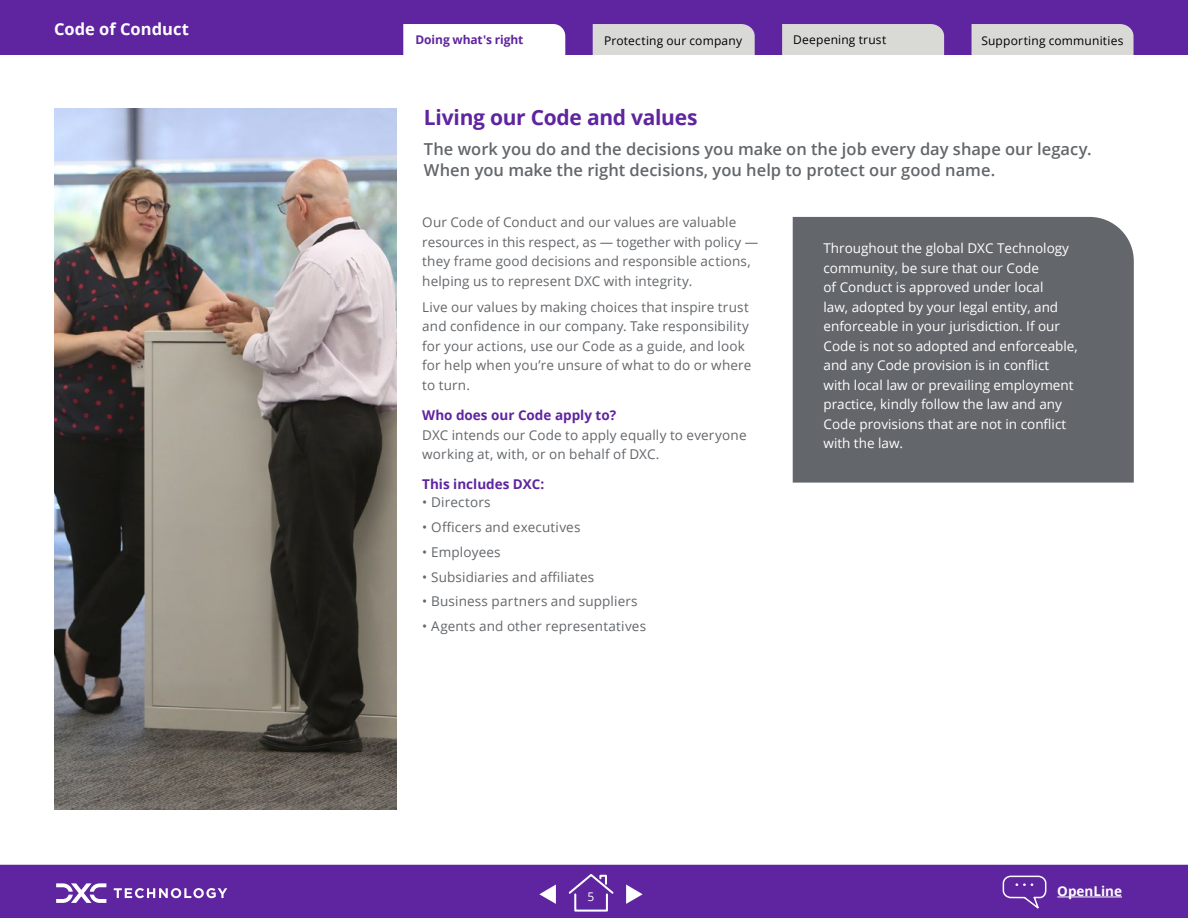
<style>
.page{position:relative;width:1188px;height:918px;background:#fff}
.page>*{position:absolute;margin:0;border:0;box-sizing:border-box;transform-origin:0 0}
.t1{font:700 21px "Open Sans";letter-spacing:-.015em;color:#5f249f}
.t2{font:600 16.5px/21px "Open Sans";color:#63666a}
.t3{font:700 16.5px "Open Sans";color:#fff}
.t4{font:13.5px/19.5px "Open Sans";letter-spacing:.01em;color:#63666a}
.t5{font:13.5px/19.5px "Open Sans";color:#fff}
.t6{font:700 13.5px "Open Sans";color:#5f249f}
.t7{font:700 13.5px "Open Sans";color:#fff}
.t8{font:12px "Open Sans";letter-spacing:.015em;color:#000}
.t9{font:700 12px "Open Sans";letter-spacing:-.005em;color:#5f249f}
.t10{font:12px "Open Sans";color:#fff}
</style>
<div class="page">
<div style="left:0;top:864px;width:1188px;height:54px;background:#5f249f"></div>
<svg style="left:567px;top:872px;width:48px;height:41px;background:#7543ac"></svg>
<hr style="left:1057px;top:897px;width:65px;height:1px;background:#fff">
<svg style="left:1002px;top:875px;width:45px;height:37px;background:#7340ab"></svg>
<svg style="left:114px;top:888px;width:113px;height:10px"></svg>
<svg style="left:56px;top:883px;width:50px;height:20px"></svg>
<div style="left:0;top:0;width:1188px;height:55px;background:#5f249f"></div>
<div style="left:403px;top:24px;width:162px;height:31px;background:#fff"></div>
<img style="left:54px;top:108px;width:342px;height:702px">
<div style="left:793px;top:217px;width:341px;height:266px;background:#63666a"></div>
<svg style="left:539px;top:885px;width:17px;height:19px"></svg>
<svg style="left:626px;top:885px;width:17px;height:19px"></svg>
<div style="left:593px;top:24px;width:162px;height:31px;background:#d9d9d6"></div>
<div style="left:782px;top:24px;width:162px;height:31px;background:#d9d9d6"></div>
<div style="left:972px;top:24px;width:162px;height:31px;background:#d9d9d6"></div>
<p class="t3" style="left:54px;top:18px;width:137px">Code of Conduct</p>
<p class="t9" style="left:415px;top:31px;width:110px">Doing what's right</p>
<p class="t8" style="left:604px;top:32px;width:139px">Protecting our company</p>
<p class="t8" style="left:793px;top:31px;width:95px">Deepening trust</p>
<p class="t8" style="left:981px;top:32px;width:144px">Supporting communities</p>
<h1 class="t1" style="left:424px;top:103px;width:275px">Living our Code and values</h1>
<p class="t2" style="left:424px;top:138px;width:669px">The work you do and the decisions you make on the job every day shape our legacy.<br>When you make the right decisions, you help to protect our good name.</p>
<p class="t4" style="left:422px;top:212px;width:337px">Our Code of Conduct and our values are valuable resources in this respect, as — together with policy — they frame good decisions and responsible actions, helping us to represent DXC with integrity.</p>
<p class="t4" style="left:422px;top:297px;width:331px">Live our values by making choices that inspire trust and confidence in our company. Take responsibility for your actions, use our Code as a guide, and look for help when you’re unsure of what to do or where to turn.</p>
<p class="t6" style="left:422px;top:406px;width:195px">Who does our Code apply to?</p>
<p class="t4" style="left:422px;top:425px;width:326px">DXC intends our Code to apply equally to everyone working at, with, or on behalf of DXC.</p>
<p class="t6" style="left:422px;top:475px;width:124px">This includes DXC:</p>
<p class="t4" style="left:422px;top:492px;width:70px">• Directors</p>
<p class="t4" style="left:422px;top:517px;width:160px">• Officers and executives</p>
<p class="t4" style="left:422px;top:542px;width:80px">• Employees</p>
<p class="t4" style="left:422px;top:567px;width:174px">• Subsidiaries and affiliates</p>
<p class="t4" style="left:422px;top:591px;width:217px">• Business partners and suppliers</p>
<p class="t4" style="left:422px;top:616px;width:225px">• Agents and other representatives</p>
<p class="t5" style="left:824px;top:238px;width:256px">Throughout the global DXC Technology community, be sure that our Code<br>of Conduct is approved under local<br>law, adopted by your legal entity, and enforceable in your jurisdiction. If our Code is not so adopted and enforceable, and any Code provision is in confl ict with local law or prevailing employment practice, kindly follow the law and any Code provisions that are not in confl ict with the law.</p>
<p class="t10" style="left:588px;top:888px;width:8px">5</p>
<p class="t7" style="left:1057px;top:881px;width:66px">OpenLine</p>
</div>
